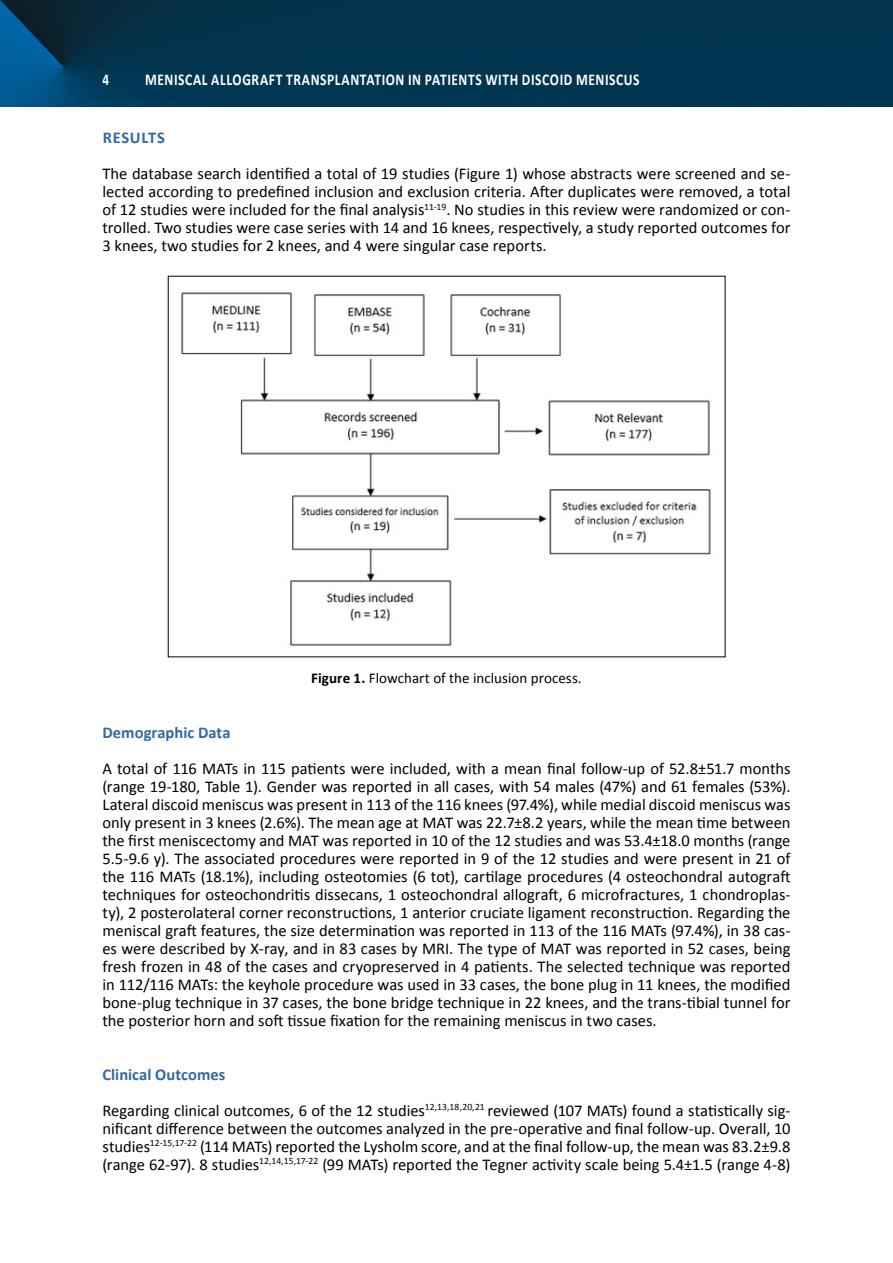
<style>
.page{position:relative;width:893px;height:1263px;background:#fff}
.page>*{position:absolute;margin:0;border:0;box-sizing:border-box;transform-origin:0 0}
.t1{font:16.5px/18px "Calibri";color:#000;text-align:justify}
.t2{font:700 16.5px "Calibri";letter-spacing:.045em;color:#fff;scale:.82 1}
.t3{font:700 16.5px "Calibri";letter-spacing:.04em;color:#316aa2}
.t4{font:700 16.5px "Calibri";letter-spacing:.045em;color:#fff;scale:.8 1}
.t5{font:15px "Calibri";letter-spacing:.005em;color:#000}
.s1{font-weight:700}
.s2{font-weight:700;color:#316aa2}
</style>
<div class="page">
<img style="left:0;top:0;width:893px;height:106px">
<img style="left:181px;top:292px;width:530px;height:354px">
<p class="t4" style="left:102px;top:69px;width:10px">4</p>
<p class="t2" style="left:145px;top:69px;width:605px">MENISCAL ALLOGRAFT TRANSPLANTATION IN PATIENTS WITH DISCOID MENISCUS</p>
<p class="t3" style="left:103px;top:128px;width:64px">RESULTS</p>
<p class="t1" style="left:102px;top:164px;width:689px">The database search identified a total of 19 studies (Figure 1) whose abstracts were screened and se&shy;lected according to predefined inclusion and exclusion criteria. After duplicates were removed, a total of 12 studies were included for the final analysis<sup>11-19</sup>. No studies in this review were randomized or con&shy;trolled. Two studies were case series with 14 and 16 knees, respectively, a study reported outcomes for 3 knees, two studies for 2 knees, and 4 were singular case reports.</p>
<p class="t5" style="left:311px;top:669px;width:272px"><span class="s1">Figure 1.</span> Flowchart of the inclusion process.</p>
<p class="t3" style="left:102px;top:722px;width:130px">Demographic Data</p>
<p class="t1" style="left:102px;top:758px;width:689px">A total of 116 MATs in 115 patients were included, with a mean final follow-up of 52.8±51.7 months (range 19-180, Table 1). Gender was reported in all cases, with 54 males (47%) and 61 females (53%).<br>Lateral discoid meniscus was present in 113 of the 116 knees (97.4%), while medial discoid meniscus was only present in 3 knees (2.6%). The mean age at MAT was 22.7±8.2 years, while the mean time between the first meniscectomy and MAT was reported in 10 of the 12 studies and was 53.4±18.0 months (range 5.5-9.6 y). The associated procedures were reported in 9 of the 12 studies and were present in 21 of the 116 MATs (18.1%), including osteotomies (6 tot), cartilage procedures (4 osteochondral autograft techniques for osteochondritis dissecans, 1 osteochondral allograft, 6 microfractures, 1 chondroplas&shy;ty), 2 posterolateral corner reconstructions, 1 anterior cruciate ligament reconstruction. Regarding the meniscal graft features, the size determination was reported in 113 of the 116 MATs (97.4%), in 38 cas&shy;es were described by X-ray, and in 83 cases by MRI. The type of MAT was reported in 52 cases, being fresh frozen in 48 of the cases and cryopreserved in 4 patients. The selected technique was reported in 112/116 MATs: the keyhole procedure was used in 33 cases, the bone plug in 11 knees, the modified bone-plug technique in 37 cases, the bone bridge technique in 22 knees, and the trans-tibial tunnel for the posterior horn and soft tissue fixation for the remaining meniscus in two cases.</p>
<p class="t1" style="left:102px;top:1055px;width:689px;line-height:36px"><span class="s2">Clinical Outcomes<br></span>Regarding clinical outcomes, 6 of the 12 studies<sup>12,13,18,20,21</sup> reviewed (107 MATs) found a statistically sig-</p>
<p class="t1" style="left:102px;top:1118px;width:689px">nificant difference between the outcomes analyzed in the pre-operative and final follow-up. Overall, 10 studies<sup>12-15,17-22</sup> (114 MATs) reported the Lysholm score, and at the final follow-up, the mean was 83.2±9.8 (range 62-97). 8 studies<sup>12,14,15,17-22</sup> (99 MATs) reported the Tegner activity scale being 5.4±1.5 (range 4-8)</p>
</div>
